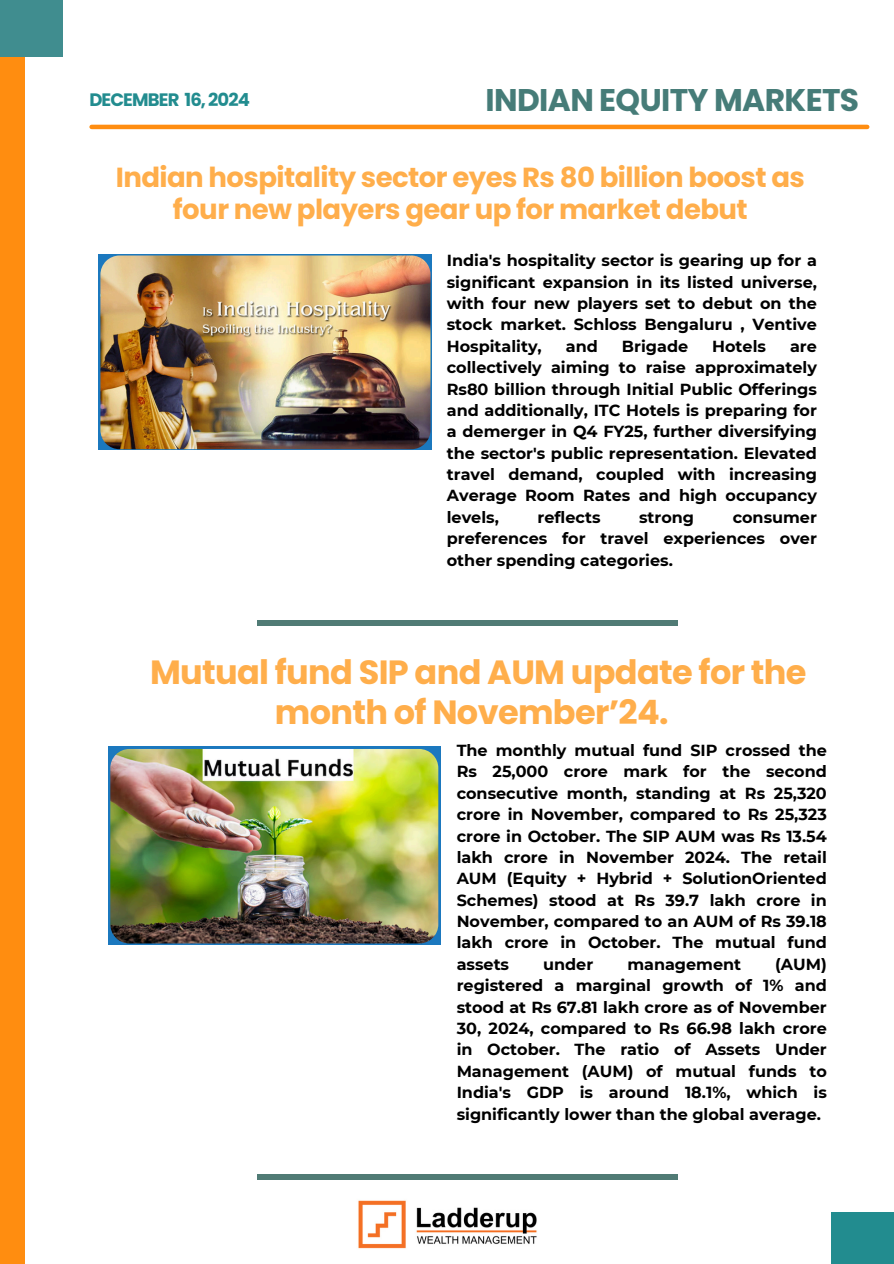
<style>
.page{position:relative;width:894px;height:1264px;background:#fff}
.page>*{position:absolute;margin:0;border:0;box-sizing:border-box;transform-origin:0 0}
.t1{font:700 33.6px/39.3px "Poppins";letter-spacing:-.02em;color:#ffae4b;text-align:center}
.t2{font:700 31.35px "Poppins";letter-spacing:-.02em;color:#467c78}
.t3{font:700 27.6px/32.7px "Poppins";letter-spacing:-.02em;color:#ffae4b;text-align:center}
.t4{font:700 18px "Poppins";letter-spacing:-.05em;color:#228c8f}
.t5{font:700 16.05px/21.3px "Montserrat";color:#000;text-align:justify}
</style>
<div class="page">
<div style="left:0;top:0;width:24px;height:1263px;background:#ff8d10"></div>
<div style="left:0;top:0;width:63px;height:56px;background:#408d8f"></div>
<div style="left:831px;top:1212px;width:62px;height:51px;background:#228c8f"></div>
<hr style="left:92px;top:125px;width:775px;height:4px;background:#ff8d10">
<div style="left:257px;top:1174px;width:420px;height:5px;background:#507b75"></div>
<img style="left:358px;top:1200px;width:179px;height:49px">
<img style="left:100px;top:255px;width:330px;height:194px">
<svg style="left:108px;top:746px;width:332px;height:199px;fill:#1b78be"></svg>
<img style="left:110px;top:749px;width:328px;height:194px;border-radius:19px">
<div style="left:257px;top:620px;width:420px;height:6px;background:#507b75"></div>
<h1 class="t4" style="left:89px;top:87px;width:162px">DECEMBER 16, 2024</h1>
<p class="t2" style="left:485px;top:78px;width:375px">INDIAN EQUITY MARKETS</p>
<p class="t3" style="left:116px;top:161px;width:690px">Indian hospitality sector eyes Rs 80 billion boost as four new players gear up for market debut</p>
<h4 class="t5" style="left:446px;top:250px;width:371px">India's hospitality sector is gearing up for a significant expansion in its listed universe, with four new players set to debut on the stock market. Schloss Bengaluru , Ventive Hospitality,</h4>
<h4 class="t5" style="left:565px;top:335px;width:33px">and</h4>
<h4 class="t5" style="left:621px;top:335px;width:68px">Brigade</h4>
<h4 class="t5" style="left:712px;top:335px;width:55px">Hotels</h4>
<h4 class="t5" style="left:446px;top:335px;width:371px;text-indent:343px">are collectively aiming to raise approximately Rs80 billion through Initial Public Offerings and additionally, ITC Hotels is preparing for a demerger in Q4 FY25, further diversifying the sector's public representation. Elevated travel demand, coupled with increasing Average Room Rates and high occupancy levels,</h4>
<h4 class="t5" style="left:537px;top:506px;width:64px">reflects</h4>
<h4 class="t5" style="left:638px;top:506px;width:57px">strong</h4>
<h4 class="t5" style="left:446px;top:506px;width:371px;text-indent:286px">consumer preferences for travel experiences over other spending categories.</h4>
<p class="t1" style="left:150px;top:653px;width:657px">Mutual fund SIP and AUM update for the month of November’24.</p>
<p class="t5" style="left:456px;top:739px;width:371px">The monthly mutual fund SIP crossed the Rs 25,000 crore mark for the second consecutive month, standing at Rs 25,320 crore in November, compared to Rs 25,323 crore in October. The SIP AUM was Rs 13.54 lakh crore in November 2024. The retail AUM (Equity + Hybrid + SolutionOriented Schemes) stood at Rs 39.7 lakh crore in November, compared to an AUM of Rs 39.18 lakh crore in October. The mutual fund assets</p>
<p class="t5" style="left:456px;top:953px;width:371px;text-indent:318px">(AUM) registered a marginal growth of 1% and stood at Rs 67.81 lakh crore as of November 30, 2024, compared to Rs 66.98 lakh crore in October. The ratio of Assets Under Management (AUM) of mutual funds to India's GDP is around 18.1%, which is significantly lower than the global average.</p>
<p class="t5" style="left:543px;top:953px;width:52px">under</p>
<p class="t5" style="left:627px;top:953px;width:115px">management</p>
</div>
